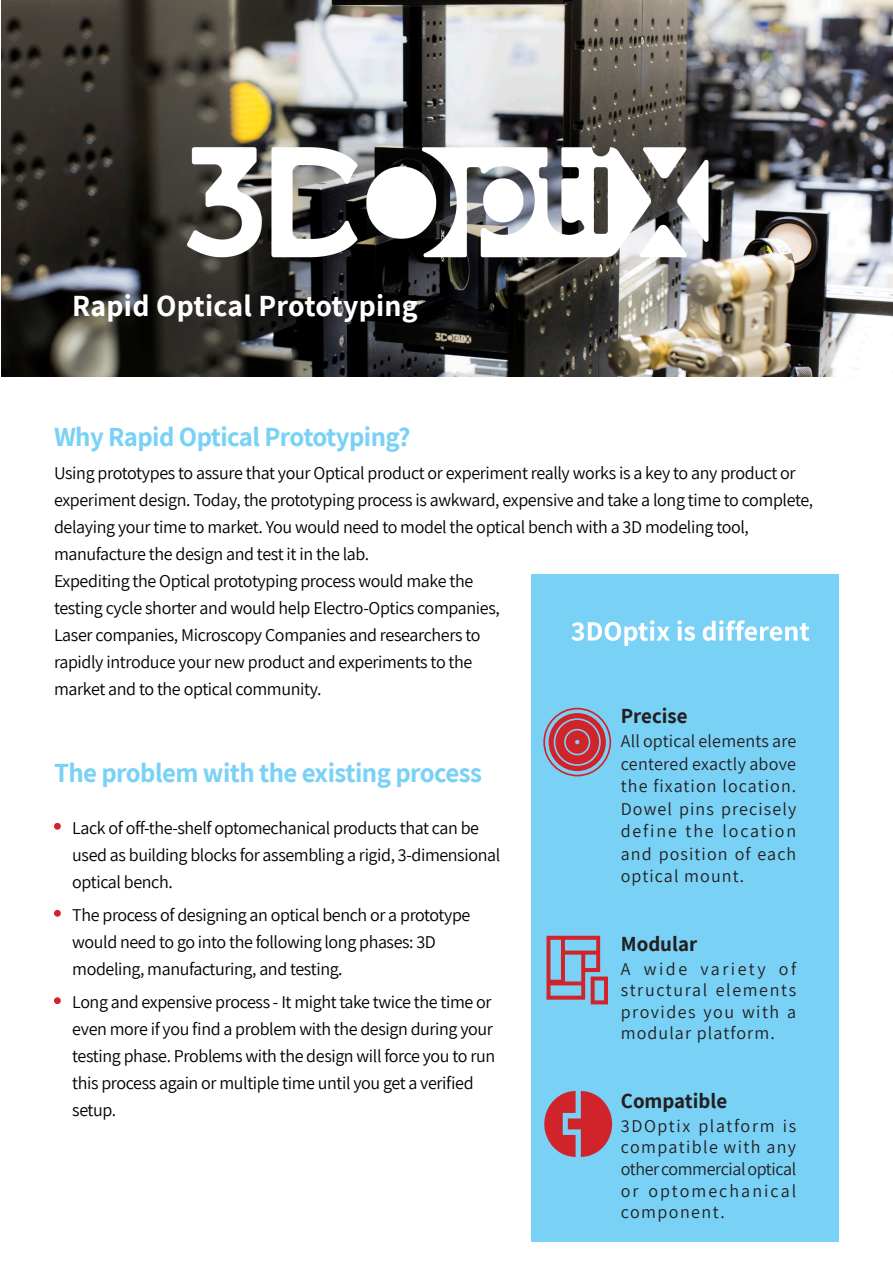
<style>
.page{position:relative;width:893px;height:1263px;background:#fff}
.page>*{position:absolute;margin:0;border:0;box-sizing:border-box;transform-origin:0 0}
.t1{font:700 30px "Assistant";letter-spacing:.01em;color:#fff}
.t2{font:700 27px "Assistant";letter-spacing:-.02em;color:#79d2f6}
.t3{font:700 21px "Assistant";color:#231f20}
.t4{font:18px/27px "Assistant";letter-spacing:-.02em;color:#000}
.t5{font:18px/21.6px "Assistant";letter-spacing:.08em;color:#231f20}
.t6{font:18px/22.5px "Assistant";letter-spacing:.015em;color:#231f20;text-align:right}
.t7{font:18px/22.5px "Assistant";letter-spacing:.06em;color:#231f20}
.t8{font:18px "Assistant";letter-spacing:.09em;color:#231f20}
</style>
<div class="page">
<img style="left:1px;top:0;width:892px;height:376px">
<img style="left:121px;top:93px;width:653px;height:218px">
<div style="left:531px;top:574px;width:308px;height:667px;background:#79d2f6"></div>
<svg style="left:546px;top:936px;width:62px;height:68px"></svg>
<svg style="left:543px;top:708px;width:68px;height:68px"></svg>
<svg style="left:544px;top:1091px;width:68px;height:66px"></svg>
<div style="left:54px;top:823px;width:7px;height:7px;border:2px solid #d1232a;border-radius:50%"></div>
<div style="left:54px;top:997px;width:7px;height:7px;border:2px solid #d1232a;border-radius:50%"></div>
<div style="left:54px;top:910px;width:7px;height:7px;border:2px solid #d1232a;border-radius:50%"></div>
<svg style="left:571px;top:620px;width:99px;height:26px"></svg>
<svg style="left:677px;top:620px;width:18px;height:21px"></svg>
<svg style="left:703px;top:620px;width:106px;height:21px"></svg>
<p class="t1" style="left:72px;top:285px;width:347px">Rapid Optical Prototyping</p>
<p class="t2" style="left:54px;top:419px;width:358px">Why Rapid Optical Prototyping?</p>
<p class="t4" style="left:54px;top:459px;width:761px">Using prototypes to assure that your Optical product or experiment really works is a key to any product or experiment design. Today, the prototyping process is awkward, expensive and take a long time to complete, delaying your time to market. You would need to model the optical bench with D3a modeling tool, manufacture the design and test init the lab.</p>
<p class="t4" style="left:54px;top:567px;width:421px">Expediting the Optical prototyping process would make the</p>
<p class="t4" style="left:54px;top:594px;width:447px">testing cycle shorter and would help Electro-Optics companies,<br>Laser companies, Microscopy Companies and researchers to rapidly introduce your new product and experiments to the</p>
<p class="t4" style="left:54px;top:675px;width:269px">market and to the optical community.</p>
<p class="t2" style="left:54px;top:754px;width:430px">The problem with the existing process</p>
<p class="t4" style="left:72px;top:813px;width:429px">Lack of off-the-shelf optomechanical products that can be used as building blocks for assembling a rigid, 3-dimensional optical bench.</p>
<p class="t4" style="left:72px;top:900px;width:400px">The process of designing an optical bench or a prototype would need to go into the following long phases D3: modeling, manufacturing, and testing.</p>
<p class="t4" style="left:72px;top:987px;width:424px">Long and expensive process It- might take twice the time or even more if you find a problem with the design during your testing phase. Problems with the design will force you to run this process again or multiple time until you get a verified setup.</p>
<p class="t3" style="left:621px;top:702px;width:68px">Precise</p>
<p class="t6" style="left:621px;top:729px;width:177px">All optical elements are centered exactly above the fixation location.<br>Dowel pins precisely ol cat oi n</p>
<p class="t7" style="left:621px;top:819px;width:177px">d ni fe e<br>and position of each optical mount.</p>
<p class="t7" style="left:686px;top:819px;width:30px">ht e</p>
<p class="t3" style="left:621px;top:929px;width:78px">Modular</p>
<p class="t7" style="left:621px;top:956px;width:11px">A</p>
<p class="t7" style="left:644px;top:956px;width:45px">w di e</p>
<p class="t7" style="left:700px;top:956px;width:67px">av ei r yt</p>
<p class="t7" style="left:779px;top:956px;width:19px">of</p>
<p class="t5" style="left:621px;top:978px;width:177px">structural<br>provides you with a modular platform.</p>
<p class="t8" style="left:716px;top:978px;width:82px">elements</p>
<p class="t3" style="left:621px;top:1086px;width:108px">Compatible</p>
<p class="t5" style="left:621px;top:1114px;width:177px;text-align:right">3DOptix platform is compatible with any othercommercialoptical o p t o m e hc a n ac i l</p>
<p class="t5" style="left:621px;top:1179px;width:105px">or component.</p>
</div>
